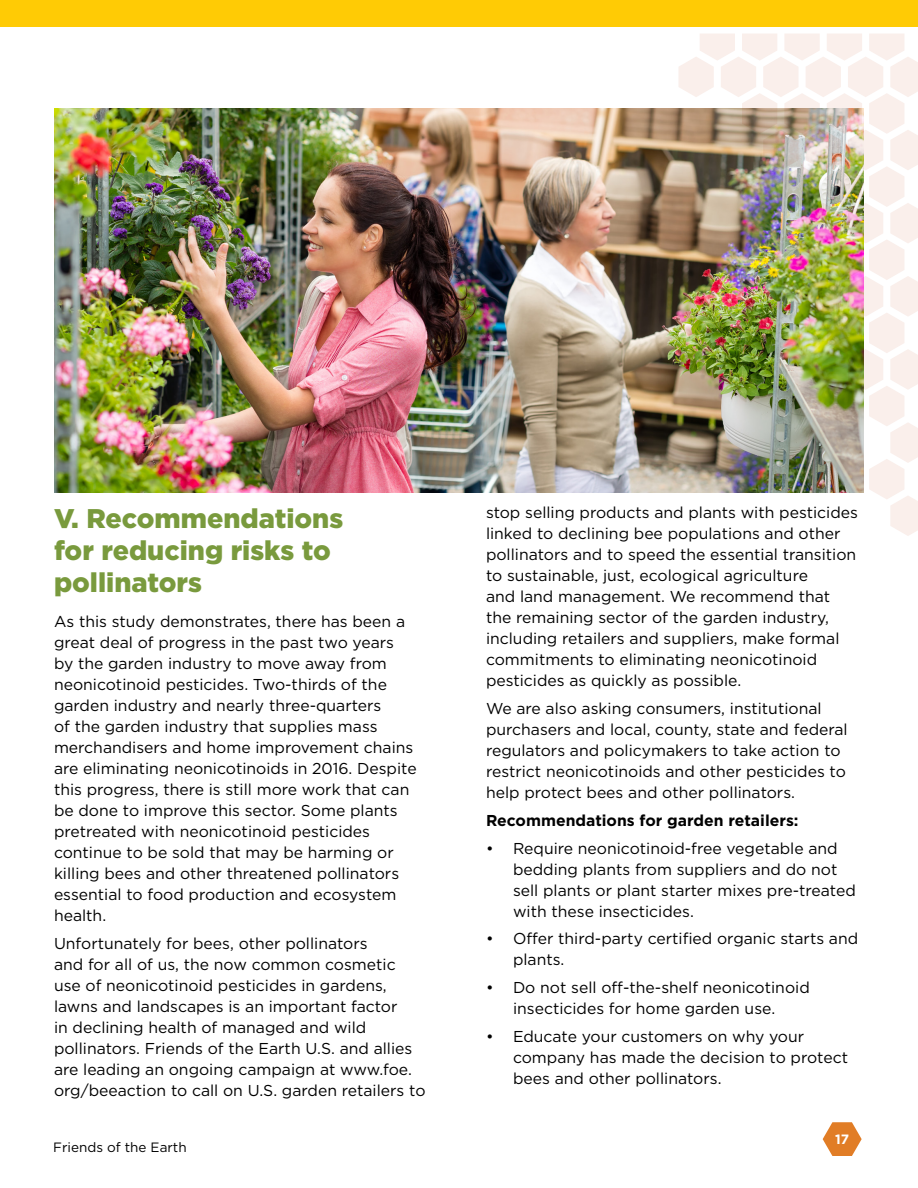
<style>
.page{position:relative;width:918px;height:1188px;background:#fff}
.page>*{position:absolute;margin:0;border:0;box-sizing:border-box;transform-origin:0 0}
.t1{font:900 27px/32.4px "Gotham";color:#799a3d}
.t2{font:15.75px/21px "Gotham";color:#000}
.t3{font:700 15.75px "Gotham";color:#000}
.t4{font:13.5px "Gotham";color:#000}
.t5{font:700 13.5px "Gotham";color:#fff}
</style>
<div class="page">
<svg style="left:823px;top:1122px;width:39px;height:34px"></svg>
<svg style="left:678px;top:34px;width:240px;height:502px"></svg>
<div style="left:0;top:0;width:918px;height:27px;background:#ffcb05"></div>
<img style="left:54px;top:108px;width:810px;height:384px">
<h1 class="t1" style="left:54px;top:502px;width:291px">V. Recommendations for reducing risks to pollinators</h1>
<p class="t2" style="left:54px;top:611px;width:364px">As this study demonstrates, there has been a great deal of progress in the past two years by the garden industry to move away from neonicotinoid pesticides. Two-thirds of the garden industry and nearly three-quarters<br>of the garden industry that supplies mass merchandisers and home improvement chains are eliminating neonicotinoids in 2016. Despite this progress, there is still more work that can be done to improve this sector. Some plants pretreated with neonicotinoid pesticides continue to be sold that may be harming or killing bees and other threatened pollinators essential to food production and ecosystem health.</p>
<p class="t2" style="left:54px;top:932px;width:373px">Unfortunately for bees, other pollinators<br>and for all of us, the now common cosmetic use of neonicotinoid pesticides in gardens, lawns and landscapes is an important factor<br>in declining health of managed and wild pollinators. Friends of the Earth U.S. and allies are leading an ongoing campaign at www.foe. org/beeaction to call on U.S. garden retailers to</p>
<p class="t4" style="left:53px;top:1139px;width:135px">Friends of the Earth</p>
<p class="t2" style="left:486px;top:502px;width:373px">stop selling products and plants with pesticides linked to declining bee populations and other pollinators and to speed the essential transition to sustainable, just, ecological agriculture<br>and land management. We recommend that the remaining sector of the garden industry, including retailers and suppliers, make formal commitments to eliminating neonicotinoid pesticides as quickly as possible.</p>
<p class="t2" style="left:486px;top:698px;width:363px">We are also asking consumers, institutional purchasers and local, county, state and federal regulators and policymakers to take action to restrict neonicotinoids and other pesticides to help protect bees and other pollinators.</p>
<p class="t3" style="left:486px;top:811px;width:314px">Recommendations for garden retailers:</p>
<p class="t2" style="left:513px;top:837px;width:344px;text-indent:-27px">• Require neonicotinoid-free vegetable and bedding plants from suppliers and do not sell plants or plant starter mixes pre-treated with these insecticides.</p>
<p class="t2" style="left:513px;top:928px;width:347px;text-indent:-27px">• Offer third-party certified organic starts and plants.</p>
<p class="t2" style="left:486px;top:977px;width:325px;text-align:center">• Do not sell off-the-shelf neonicotinoid insecticides for home garden use.</p>
<p class="t2" style="left:513px;top:1026px;width:337px;text-indent:-27px">• Educate your customers on why your company has made the decision to protect bees and other pollinators.</p>
<p class="t5" style="left:835px;top:1131px;width:16px">17</p>
</div>
